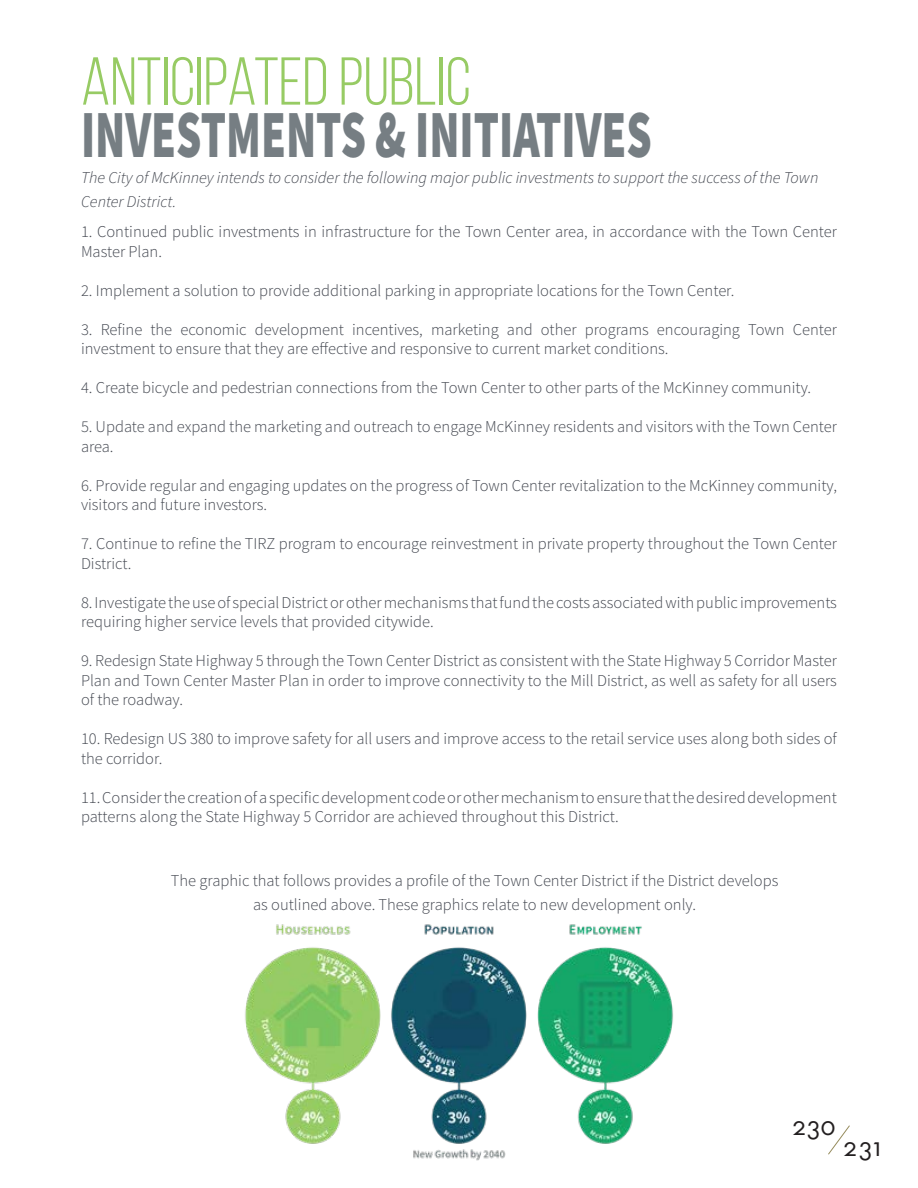
<style>
.page{position:relative;width:918px;height:1188px;background:#fff}
.page>*{position:absolute;margin:0;border:0;box-sizing:border-box;transform-origin:0 0}
.t1{font:900 67.5px "Source Sans Pro";color:#767e83;scale:.67 1}
.t2{font:67.5px "Bebas Neue";color:#97cb64}
.t3{font:27px "Futura SCTOT";letter-spacing:-.035em;color:#231f20}
.t4{font:300 16.5px/19.5px "Source Sans Pro";color:#42464f}
.t5{font:italic 300 16.5px/24px "Source Sans Pro";color:#42464f}
</style>
<div class="page">
<img style="left:245px;top:924px;width:428px;height:237px">
<svg style="left:828px;top:1125px;width:22px;height:30px"></svg>
<p class="t2" style="left:81px;top:45px;width:391px">ANTICIPATED PUBLIC</p>
<p class="t1" style="left:81px;top:88px;width:854px">INVESTMENTS &amp; INITIATIVES</p>
<p class="t5" style="left:81px;top:166px;width:739px">The City of McKinney intends to consider the following major public investments to support the success of the Town<br>Center District.</p>
<p class="t4" style="left:81px;top:222px;width:758px">1. Continued public investments in infrastructure for the Town Center area, in accordance with the Town Center<br>Master Plan.</p>
<p class="t4" style="left:81px;top:281px;width:655px">2. Implement a solution to provide additional parking in appropriate locations for the Town Center.</p>
<p class="t4" style="left:81px;top:320px;width:758px">3. Refine the economic development incentives, marketing and other programs encouraging Town Center investment to ensure that they are effective and responsive to current market conditions.</p>
<p class="t4" style="left:81px;top:378px;width:732px">4. Create bicycle and pedestrian connections from the Town Center to other parts of the McKinney community.</p>
<p class="t4" style="left:81px;top:417px;width:758px">5. Update and expand the marketing and outreach to engage McKinney residents and visitors with the Town Center area.</p>
<p class="t4" style="left:81px;top:476px;width:758px">6. Provide regular and engaging updates on the progress of Town Center revitalization to the McKinney community, visitors and future investors.</p>
<p class="t4" style="left:81px;top:534px;width:758px">7. Continue to refine the TIRZ program to encourage reinvestment in private property throughout the Town Center<br>District.</p>
<p class="t4" style="left:81px;top:593px;width:758px">8. Investigate the use of special District or other mechanisms that fund the costs associated with public improvements requiring higher service levels that provided citywide.</p>
<p class="t4" style="left:81px;top:651px;width:758px;text-align:justify">9. Redesign State Highway 5 through the Town Center District as consistent with the State Highway 5 Corridor Master Plan and Town Center Master Plan in order to improve connectivity to the Mill District, as well as safety for all users of the roadway.</p>
<p class="t4" style="left:81px;top:729px;width:757px">10. Redesign US 380 to improve safety for all users and improve access to the retail service uses along both sides of the corridor.</p>
<p class="t4" style="left:81px;top:788px;width:757px">11. Consider the creation of a specific development code or other mechanism to ensure that the desired development patterns along the State Highway 5 Corridor are achieved throughout this District.</p>
<p class="t4" style="left:171px;top:869px;width:609px;line-height:24px;text-align:center">The graphic that follows provides a profile of the Town Center District if the District develops as outlined above. These graphics relate to new development only.</p>
<p class="t3" style="left:792px;top:1111px;width:46px">230</p>
<p class="t3" style="left:843px;top:1132px;width:41px">231</p>
</div>
